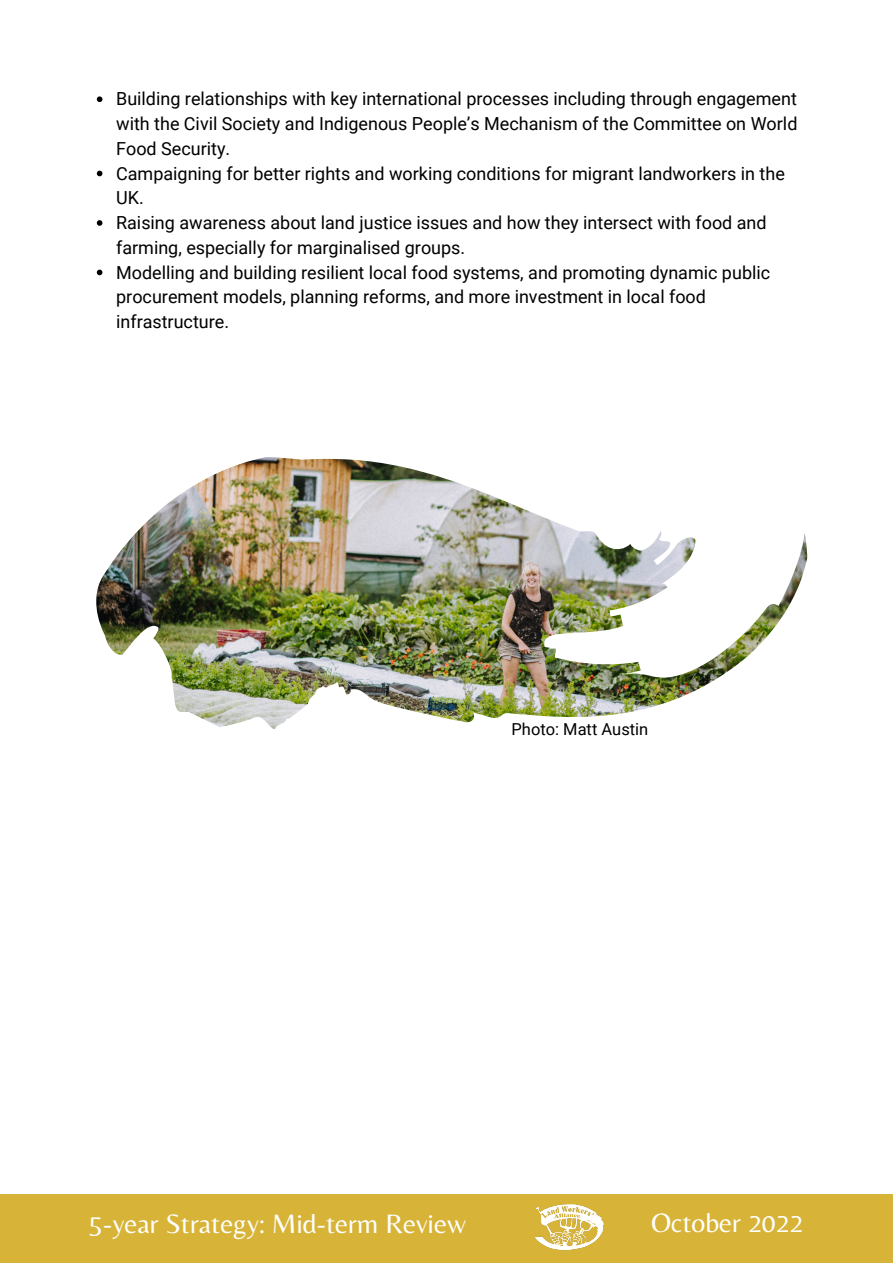
<style>
.page{position:relative;width:893px;height:1264px;background:#fff}
.page>*{position:absolute;margin:0;border:0;box-sizing:border-box;transform-origin:0 0}
.t1{font:27.75px "Belleza";color:#fff}
.t2{font:18px/24.8px "Roboto";color:#000}
.t3{font:16.5px "Roboto";color:#000}
</style>
<div class="page">
<div style="left:0;top:1193px;width:892px;height:69px;background:#d7b438"></div>
<img style="left:535px;top:1204px;width:69px;height:47px">
<svg style="left:97px;top:96px;width:5px;height:6px"></svg>
<svg style="left:97px;top:171px;width:5px;height:5px"></svg>
<svg style="left:97px;top:220px;width:5px;height:6px"></svg>
<svg style="left:97px;top:270px;width:5px;height:5px"></svg>
<img style="left:96px;top:457px;width:711px;height:271px">
<p class="t2" style="left:116px;top:87px;width:682px">Building relationships with key international processes including through engagement with the Civil Society and Indigenous People’s Mechanism of the Committee on World Food Security.<br>Campaigning for better rights and working conditions for migrant landworkers in the UK.<br>Raising awareness about land justice issues and how they intersect with food and farming, especially for marginalised groups.<br>Modelling and building resilient local food systems, and promoting dynamic public procurement models, planning reforms, and more investment in local food infrastructure.</p>
<p class="t3" style="left:511px;top:719px;width:138px">Photo: Matt Austin</p>
<h1 class="t1" style="left:89px;top:1206px;width:378px">5-year Strategy: Mid-term Review</h1>
<h1 class="t1" style="left:651px;top:1206px;width:154px">October 2022</h1>
</div>
